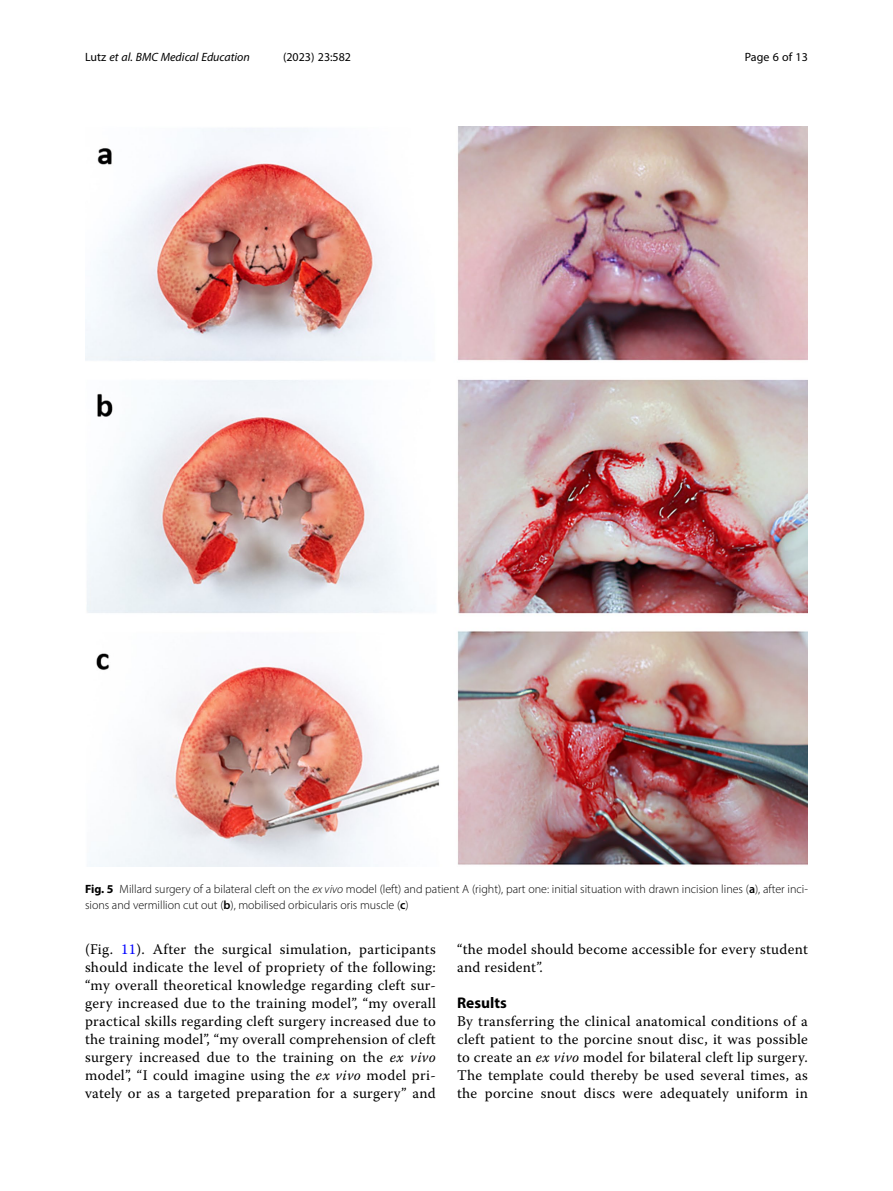
<style>
.page{position:relative;width:893px;height:1191px;background:#fff}
.page>*{position:absolute;margin:0;border:0;box-sizing:border-box;transform-origin:0 0}
.Head_1{font:700 15.45px "Myriad Pro";color:#000}
.Body_Text{font:14.7px/18px "Warnock Pro";letter-spacing:.02em;color:#000;text-align:justify}
.Figure_Caption{font:300 12px/15px "Myriad Pro";color:#000}
.t1{font:italic 12px "Myriad Pro";color:#000}
.t2{font:12px "Myriad Pro";color:#000}
.s1{font-style:normal}
.s2{font-weight:700}
.s3{font-style:italic}
.s4{font-weight:600}
.s5{color:#00f}
</style>
<div class="page">
<img style="left:85px;top:126px;width:723px;height:740px">
<p class="t1" style="left:85px;top:50px;width:166px"><span class="s1">Lutz</span> et al. BMC Medical Education</p>
<p class="t2" style="left:283px;top:50px;width:70px">(2023) 23:582</p>
<p class="t2" style="left:745px;top:50px;width:65px">Page 6 of 13</p>
<p class="Figure_Caption" style="left:85px;top:882px;width:724px"><span class="s2">Fig. 5</span> Millard surgery of a bilateral cleft on the <span class="s3">ex vivo</span> model (left) and patient A (right), part one: initial situation with drawn incision lines (<span class="s4">a</span>), after inci&shy;sions and vermillion cut out (<span class="s4">b</span>), mobilised orbicularis oris muscle (<span class="s4">c</span>)</p>
<p class="Body_Text" style="left:85px;top:940px;width:352px">(Fig. <span class="s5">11</span>). After the surgical simulation, participants should indicate the level of propriety of the following: “my overall theoretical knowledge regarding cleft sur&shy;gery increased due to the training model”, “my overall practical skills regarding cleft surgery increased due to the training model”, “my overall comprehension of cleft surgery increased due to the training on the <span class="s3">ex vivo </span>model”, “I could imagine using the <span class="s3">ex vivo</span> model pri&shy;vately or as a targeted preparation for a surgery” and</p>
<p class="Body_Text" style="left:457px;top:940px;width:352px">“the model should become accessible for every student and resident”.</p>
<p class="Head_1" style="left:457px;top:993px;width:51px">Results</p>
<p class="Body_Text" style="left:457px;top:1012px;width:352px">By transferring the clinical anatomical conditions of a cleft patient to the porcine snout disc, it was possible to create an <span class="s3">ex vivo</span> model for bilateral cleft lip surgery.<br>The template could thereby be used several times, as the porcine snout discs were adequately uniform in</p>
</div>
